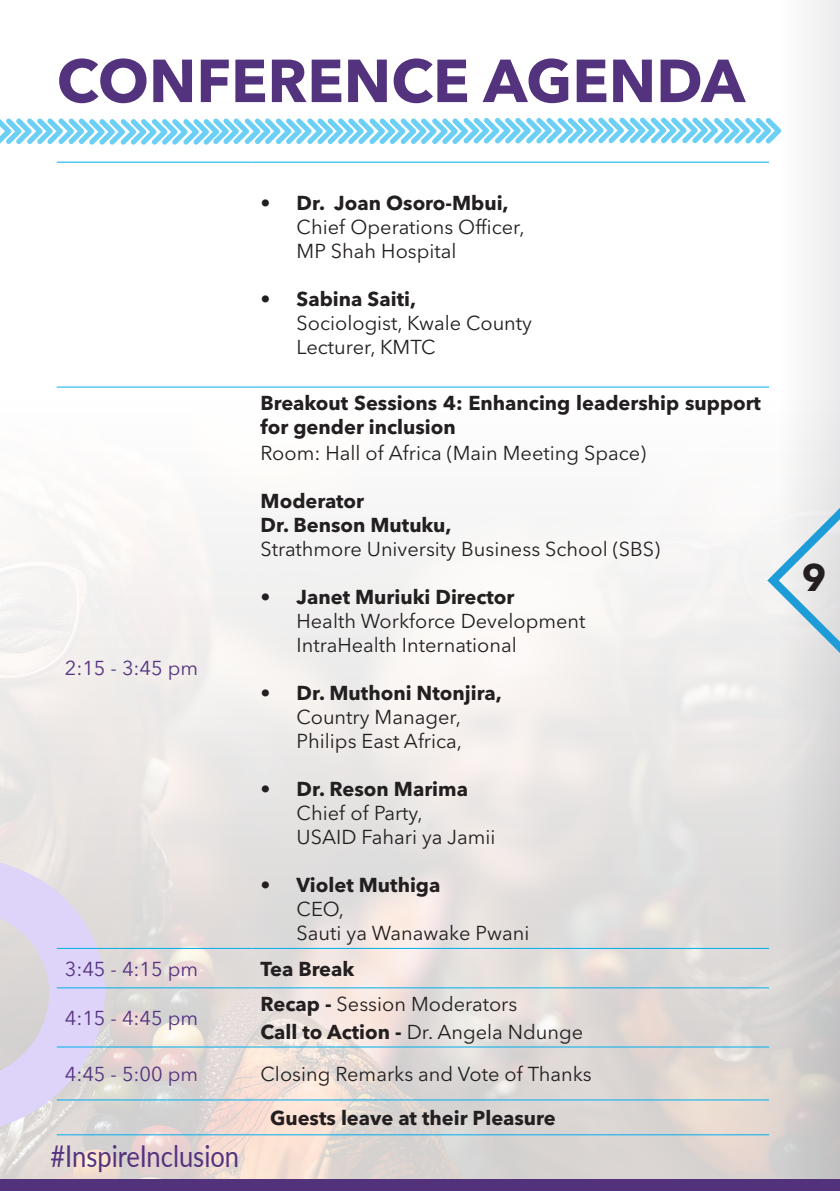
<style>
.page{position:relative;width:840px;height:1191px;background:#fff}
.page>*{position:absolute;margin:0;border:0;box-sizing:border-box;transform-origin:0 0}
.t1{font:700 60px "Avenir Next LT Pro";color:#54337e}
.t2{font:700 38px "Avenir Next LT Pro";color:#231f20}
.t3{font:30px "Lato";color:#54337e;scale:.85 1}
.t4{font:20px/24px "Avenir Next LT Pro";color:#231f20}
.t5{font:700 20px/24px "Avenir Next LT Pro";color:#231f20}
.t6{font:20px "Avenir Next LT Pro";color:#54337e}
.s1{font-weight:700}
</style>
<div class="page">
<div style="left:576px;top:0;width:263px;height:1191px;background:linear-gradient(to right,#fff,#f7f7f8)"></div>
<img style="left:0;top:336px;width:839px;height:843px">
<svg style="left:0;top:117px;width:781px;height:28px"></svg>
<svg style="left:761px;top:418px;width:78px;height:324px"></svg>
<div style="left:0;top:1179px;width:839px;height:12px;background:#52337b"></div>
<svg style="left:0;top:859px;width:125px;height:275px;background:#ddd6e6"></svg>
<hr style="left:57px;top:162px;width:195px;height:1px;background:#00aeef">
<hr style="left:252px;top:162px;width:516px;height:1px;background:#00aeef">
<hr style="left:57px;top:387px;width:195px;height:1px;background:#00aeef">
<hr style="left:252px;top:387px;width:516px;height:1px;background:#00aeef">
<hr style="left:57px;top:948px;width:195px;height:1px;background:#00aeef">
<hr style="left:252px;top:948px;width:516px;height:1px;background:#00aeef">
<hr style="left:57px;top:987px;width:195px;height:1px;background:#00aeef">
<hr style="left:252px;top:987px;width:516px;height:1px;background:#00aeef">
<hr style="left:57px;top:1046px;width:195px;height:1px;background:#00aeef">
<hr style="left:252px;top:1046px;width:516px;height:1px;background:#00aeef">
<hr style="left:57px;top:1099px;width:195px;height:1px;background:#00aeef">
<hr style="left:252px;top:1099px;width:516px;height:1px;background:#00aeef">
<hr style="left:57px;top:1134px;width:195px;height:1px;background:#00aeef">
<hr style="left:252px;top:1134px;width:516px;height:1px;background:#00aeef">
<p class="t1" style="left:57px;top:44px;width:689px">CONFERENCE AGENDA</p>
<p class="t6" style="left:65px;top:656px;width:135px">2:15 - 3:45 pm</p>
<p class="t4" style="left:296px;top:191px;width:229px;text-indent:-36px"><span class="s1">• Dr. Joan Osoro-Mbui,<br></span>Chief Operations Officer,<br>MP Shah Hospital</p>
<p class="t4" style="left:296px;top:287px;width:237px;text-indent:-36px"><span class="s1">• Sabina Saiti,<br></span>Sociologist, Kwale County<br>Lecturer, KMTC</p>
<p class="t5" style="left:260px;top:391px;width:501px">Breakout Sessions 4: Enhancing leadership support for gender inclusion</p>
<p class="t4" style="left:260px;top:441px;width:387px">Room: Hall of Africa (Main Meeting Space)</p>
<p class="t5" style="left:260px;top:489px;width:105px">Moderator</p>
<p class="t4" style="left:260px;top:513px;width:401px"><span class="s1">Dr. Benson Mutuku,<br></span>Strathmore University Business School (SBS)</p>
<p class="t4" style="left:296px;top:585px;width:290px;text-indent:-36px"><span class="s1">• Janet Muriuki Director<br></span>Health Workforce Development<br>IntraHealth International</p>
<p class="t4" style="left:260px;top:681px;width:242px;text-align:center"><span class="s1">• Dr. Muthoni Ntonjira,<br></span>Country Manager,<br>Philips East Africa,</p>
<p class="t4" style="left:296px;top:777px;width:200px;text-indent:-36px"><span class="s1">• Dr. Reson Marima<br></span>Chief of Party,<br>USAID Fahari ya Jamii</p>
<p class="t4" style="left:296px;top:873px;width:234px;text-indent:-36px"><span class="s1">• Violet Muthiga<br></span>CEO,<br>Sauti ya Wanawake Pwani</p>
<p class="t6" style="left:65px;top:956px;width:135px">3:45 - 4:15 pm</p>
<p class="t5" style="left:260px;top:956px;width:95px">Tea Break</p>
<p class="t6" style="left:65px;top:1006px;width:135px">4:15 - 4:45 pm</p>
<p class="t4" style="left:260px;top:990px;width:324px;line-height:28px"><span class="s1">Recap -</span> Session Moderators<br><span class="s1">Call to Action -</span> Dr. Angela Ndunge</p>
<p class="t6" style="left:65px;top:1062px;width:135px">4:45 - 5:00 pm</p>
<p class="t4" style="left:260px;top:1062px;width:332px">Closing Remarks and Vote of Thanks</p>
<p class="t5" style="left:270px;top:1105px;width:287px">Guests leave at their Pleasure</p>
<p class="t3" style="left:50px;top:1134px;width:223px">#InspireInclusion</p>
<h2 class="t2" style="left:801px;top:554px;width:26px">9</h2>
</div>
